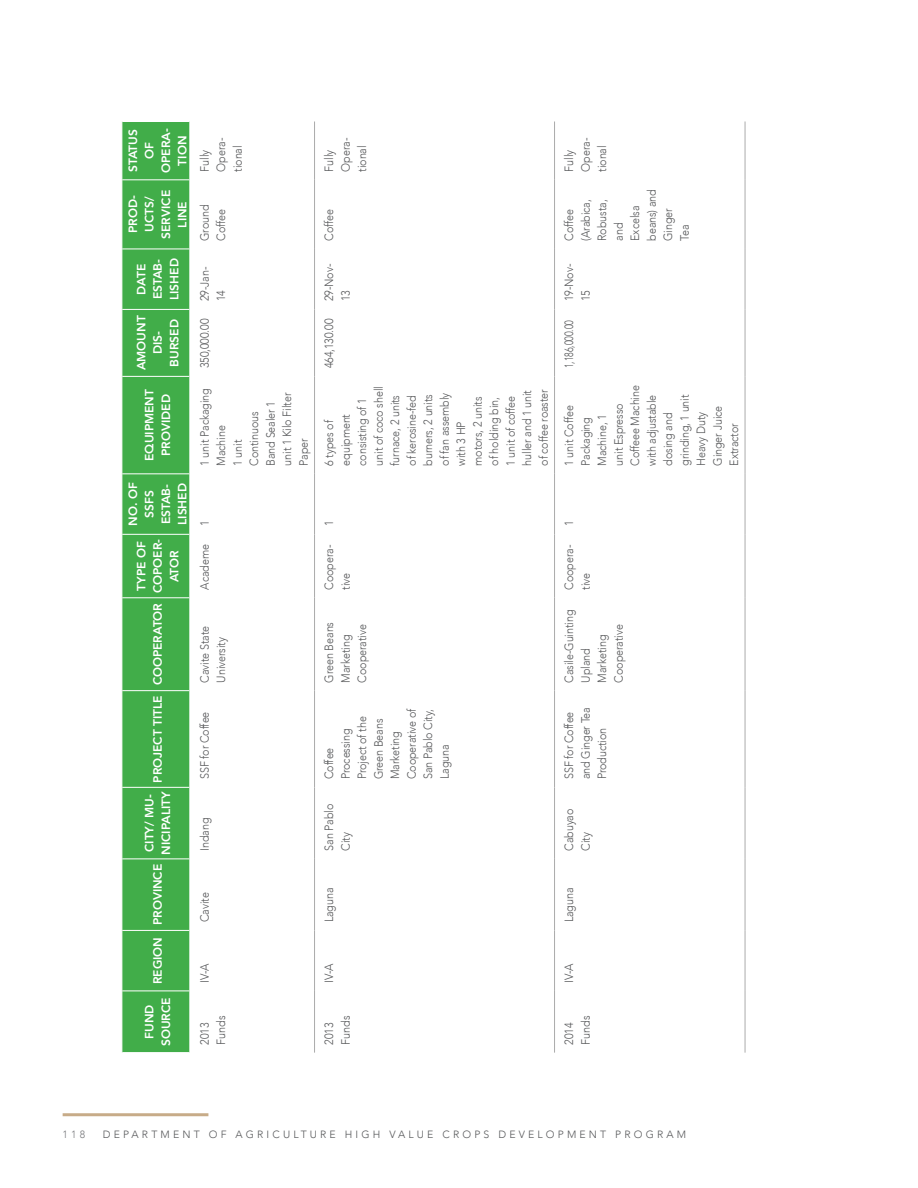
<style>
.page{position:relative;width:918px;height:1188px;background:#fff}
.page>*{position:absolute;margin:0;border:0;box-sizing:border-box;transform-origin:0 0}
.t1{font:300 12px/16.5px "Avenir";letter-spacing:-.01em;color:#58595b;scale:.9 1}
.t2{font:800 12px/16.5px "Avenir";color:#fff;text-align:center}
.t3{font:300 12px "Avenir";letter-spacing:-.01em;color:#58595b;scale:.75 1}
.t4{font:300 10.5px "Avenir";letter-spacing:.3em;color:#58595b}
.t5{font:300 10.5px "Avenir";color:#797a7d}
</style>
<div class="page">
<hr style="left:63px;top:1113px;width:145px;height:3px;background:#c7ab88">
<div style="left:123px;top:122px;width:66px;height:930px;background:#41ad49"></div>
<hr style="left:122px;top:991px;width:67px;height:1px;background:#fff">
<hr style="left:122px;top:930px;width:67px;height:1px;background:#fff">
<hr style="left:122px;top:859px;width:67px;height:1px;background:#fff">
<hr style="left:122px;top:787px;width:67px;height:1px;background:#fff">
<hr style="left:122px;top:690px;width:67px;height:1px;background:#fff">
<hr style="left:122px;top:597px;width:67px;height:1px;background:#fff">
<hr style="left:122px;top:534px;width:67px;height:1px;background:#fff">
<hr style="left:122px;top:473px;width:67px;height:1px;background:#fff">
<hr style="left:122px;top:376px;width:67px;height:1px;background:#fff">
<hr style="left:122px;top:309px;width:67px;height:1px;background:#fff">
<hr style="left:122px;top:249px;width:67px;height:1px;background:#fff">
<hr style="left:122px;top:179px;width:67px;height:1px;background:#fff">
<hr style="left:314px;top:991px;width:1px;height:62px;background:#ababab">
<hr style="left:314px;top:930px;width:1px;height:61px;background:#ababab">
<hr style="left:314px;top:859px;width:1px;height:71px;background:#ababab">
<hr style="left:314px;top:787px;width:1px;height:72px;background:#ababab">
<hr style="left:314px;top:691px;width:1px;height:96px;background:#ababab">
<hr style="left:314px;top:598px;width:1px;height:93px;background:#ababab">
<hr style="left:314px;top:534px;width:1px;height:64px;background:#ababab">
<hr style="left:314px;top:474px;width:1px;height:60px;background:#ababab">
<hr style="left:314px;top:376px;width:1px;height:98px;background:#ababab">
<hr style="left:314px;top:309px;width:1px;height:67px;background:#ababab">
<hr style="left:314px;top:249px;width:1px;height:60px;background:#ababab">
<hr style="left:314px;top:180px;width:1px;height:69px;background:#ababab">
<hr style="left:314px;top:122px;width:1px;height:58px;background:#ababab">
<hr style="left:554px;top:991px;width:1px;height:62px;background:#ababab">
<hr style="left:554px;top:930px;width:1px;height:61px;background:#ababab">
<hr style="left:554px;top:859px;width:1px;height:71px;background:#ababab">
<hr style="left:554px;top:787px;width:1px;height:72px;background:#ababab">
<hr style="left:554px;top:691px;width:1px;height:96px;background:#ababab">
<hr style="left:554px;top:598px;width:1px;height:93px;background:#ababab">
<hr style="left:554px;top:534px;width:1px;height:64px;background:#ababab">
<hr style="left:554px;top:474px;width:1px;height:60px;background:#ababab">
<hr style="left:554px;top:376px;width:1px;height:98px;background:#ababab">
<hr style="left:554px;top:309px;width:1px;height:67px;background:#ababab">
<hr style="left:554px;top:249px;width:1px;height:60px;background:#ababab">
<hr style="left:554px;top:180px;width:1px;height:69px;background:#ababab">
<hr style="left:554px;top:122px;width:1px;height:58px;background:#ababab">
<hr style="left:745px;top:991px;width:1px;height:62px;background:#ababab">
<hr style="left:745px;top:930px;width:1px;height:61px;background:#ababab">
<hr style="left:745px;top:859px;width:1px;height:71px;background:#ababab">
<hr style="left:745px;top:787px;width:1px;height:72px;background:#ababab">
<hr style="left:745px;top:691px;width:1px;height:96px;background:#ababab">
<hr style="left:745px;top:598px;width:1px;height:93px;background:#ababab">
<hr style="left:745px;top:534px;width:1px;height:64px;background:#ababab">
<hr style="left:745px;top:474px;width:1px;height:60px;background:#ababab">
<hr style="left:745px;top:376px;width:1px;height:98px;background:#ababab">
<hr style="left:745px;top:309px;width:1px;height:67px;background:#ababab">
<hr style="left:745px;top:249px;width:1px;height:60px;background:#ababab">
<hr style="left:745px;top:180px;width:1px;height:69px;background:#ababab">
<hr style="left:745px;top:122px;width:1px;height:58px;background:#ababab">
<p class="t2" style="left:125px;top:173px;width:46px;rotate:-90deg">STATUS<br>OF<br>OPERA-<br>TION</p>
<p class="t2" style="left:125px;top:239px;width:50px;rotate:-90deg">PROD-<br>UCTS/<br>SERVICE<br>LINE</p>
<p class="t2" style="left:133px;top:300px;width:43px;rotate:-90deg">DATE<br>ESTAB-<br>LISHED</p>
<p class="t2" style="left:133px;top:370px;width:56px;rotate:-90deg">AMOUNT<br>DIS-<br>BURSED</p>
<p class="t2" style="left:141px;top:461px;width:73px;rotate:-90deg">EQUIPMENT<br>PROVIDED</p>
<p class="t2" style="left:125px;top:526px;width:45px;rotate:-90deg">NO. OF<br>SSFS<br>ESTAB-<br>LISHED</p>
<p class="t2" style="left:133px;top:593px;width:56px;rotate:-90deg">TYPE OF<br>COPOER-<br>ATOR</p>
<p class="t2" style="left:149px;top:783px;width:181px;rotate:-90deg">PROJECT TITLE COOPERATOR</p>
<p class="t2" style="left:141px;top:855px;width:65px;text-align:left;rotate:-90deg">CITY/ MU-<br>NICIPALITY</p>
<p class="t2" style="left:149px;top:984px;width:122px;rotate:-90deg">REGION PROVINCE</p>
<p class="t2" style="left:141px;top:1046px;width:50px;rotate:-90deg">FUND<br>SOURCE</p>
<p class="t1" style="left:196px;top:172px;width:39px;rotate:-90deg">Fully<br>Opera&shy;tional</p>
<p class="t1" style="left:196px;top:241px;width:42px;rotate:-90deg">Ground<br>Coffee</p>
<p class="t1" style="left:196px;top:301px;width:40px;rotate:-90deg">29-Jan-<br>14</p>
<p class="t1" style="left:196px;top:368px;width:57px;rotate:-90deg">350,000.00</p>
<p class="t1" style="left:196px;top:466px;width:88px;rotate:-90deg">1 unit Packaging<br>Machine<br>1 unit<br>Continuous<br>Band Sealer 1 unit 1 Kilo Filter<br>Paper</p>
<p class="t1" style="left:196px;top:526px;width:8px;rotate:-90deg">1</p>
<p class="t1" style="left:196px;top:590px;width:52px;rotate:-90deg">Academe</p>
<p class="t1" style="left:196px;top:683px;width:65px;rotate:-90deg">Cavite State<br>University</p>
<p class="t1" style="left:196px;top:779px;width:77px;rotate:-90deg">SSF for Coffee</p>
<p class="t1" style="left:196px;top:851px;width:38px;rotate:-90deg">Indang</p>
<p class="t1" style="left:196px;top:922px;width:35px;rotate:-90deg">Cavite</p>
<p class="t1" style="left:196px;top:983px;width:23px;rotate:-90deg">IV-A</p>
<p class="t1" style="left:196px;top:1045px;width:33px;rotate:-90deg">2013<br>Funds</p>
<p class="t1" style="left:321px;top:172px;width:39px;rotate:-90deg">Fully<br>Opera&shy;tional</p>
<p class="t1" style="left:321px;top:241px;width:37px;rotate:-90deg">Coffee</p>
<p class="t1" style="left:321px;top:301px;width:43px;rotate:-90deg">29-Nov-<br>13</p>
<p class="t1" style="left:321px;top:368px;width:57px;rotate:-90deg">464,130.00</p>
<p class="t1" style="left:321px;top:466px;width:90px;rotate:-90deg">6 types of equipment consisting of 1 unit of coco shell furnace, 2 units of kerosine-fed burners, 2 units of fan assembly with 3 HP motors, 2 units of holding bin,<br>1 unit of coffee huller and 1 unit of coffee roaster</p>
<p class="t1" style="left:321px;top:526px;width:8px;rotate:-90deg">1</p>
<p class="t1" style="left:321px;top:590px;width:52px;rotate:-90deg">Coopera&shy;tive</p>
<p class="t1" style="left:321px;top:683px;width:69px;rotate:-90deg">Green Beans<br>Marketing<br>Cooperative</p>
<p class="t1" style="left:321px;top:779px;width:80px;rotate:-90deg">Coffee<br>Processing<br>Project of the<br>Green Beans<br>Marketing<br>Cooperative of<br>San Pablo City,<br>Laguna</p>
<p class="t1" style="left:321px;top:851px;width:54px;rotate:-90deg">San Pablo<br>City</p>
<p class="t1" style="left:321px;top:922px;width:40px;rotate:-90deg">Laguna</p>
<p class="t1" style="left:321px;top:983px;width:23px;rotate:-90deg">IV-A</p>
<p class="t1" style="left:321px;top:1045px;width:33px;rotate:-90deg">2013<br>Funds</p>
<p class="t1" style="left:561px;top:172px;width:39px;rotate:-90deg">Fully<br>Opera&shy;tional</p>
<p class="t1" style="left:561px;top:241px;width:59px;rotate:-90deg">Coffee (Arabica,<br>Robusta, and<br>Excelsa beans) and<br>Ginger<br>Tea</p>
<p class="t1" style="left:561px;top:301px;width:43px;rotate:-90deg">19-Nov-<br>15</p>
<p class="t3" style="left:562px;top:368px;width:66px;rotate:-90deg">1,186,000.00</p>
<p class="t1" style="left:561px;top:466px;width:91px;rotate:-90deg">1 unit Coffee<br>Packaging<br>Machine, 1<br>unit Espresso<br>Coffeee Machine with adjustable dosing and grinding, 1 unit<br>Heavy Duty<br>Ginger Juice<br>Extractor</p>
<p class="t1" style="left:561px;top:526px;width:8px;rotate:-90deg">1</p>
<p class="t1" style="left:561px;top:590px;width:52px;rotate:-90deg">Coopera&shy;tive</p>
<p class="t1" style="left:561px;top:683px;width:82px;rotate:-90deg">Casile-Guinting<br>Upland<br>Marketing<br>Cooperative</p>
<p class="t1" style="left:561px;top:779px;width:82px;rotate:-90deg">SSF for Coffee and Ginger Tea<br>Production</p>
<p class="t1" style="left:561px;top:851px;width:48px;rotate:-90deg">Cabuyao<br>City</p>
<p class="t1" style="left:561px;top:922px;width:40px;rotate:-90deg">Laguna</p>
<p class="t1" style="left:561px;top:983px;width:23px;rotate:-90deg">IV-A</p>
<p class="t1" style="left:561px;top:1045px;width:33px;rotate:-90deg">2014<br>Funds</p>
<p class="t5" style="left:63px;top:1128px;width:24px">118</p>
<p class="t4" style="left:103px;top:1128px;width:585px">DEPARTMENT OF AGRICULTURE HIGH VALUE CROPS DEVELOPMENT PROGRAM</p>
</div>
